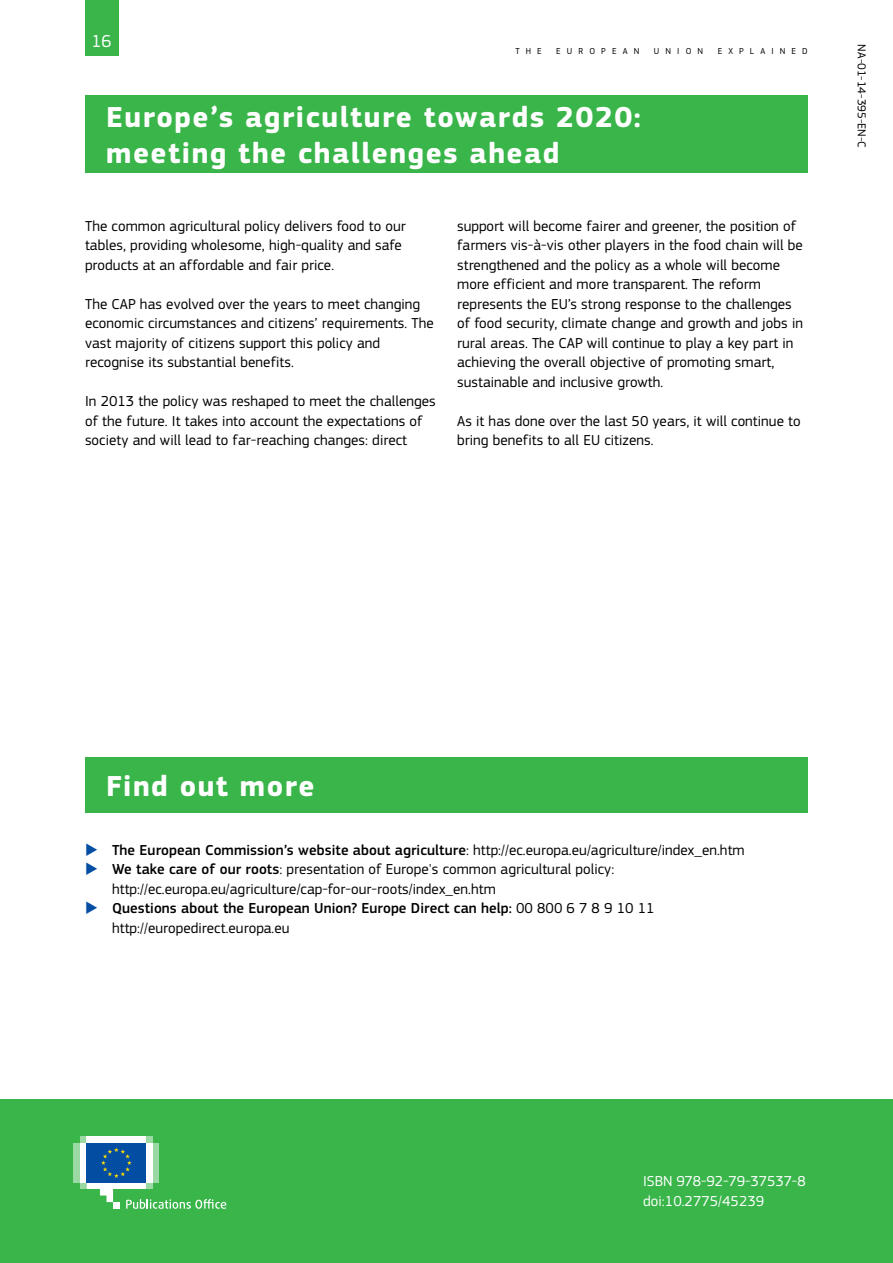
<style>
.page{position:relative;width:893px;height:1263px;background:#fff}
.page>*{position:absolute;margin:0;border:0;box-sizing:border-box;transform-origin:0 0}
.Heading01_neg{font:700 30px/36px "EC Square Sans Pro";letter-spacing:.05em;color:#fff}
.t1{font:18px "EC Square Sans Pro";color:#fff}
.BodyText{font:15px/19.5px "EC Square Sans Pro";letter-spacing:.005em;color:#000}
.t2{font:500 15px/19.5px "EC Square Sans Pro";letter-spacing:.005em;color:#000}
.BodyText-2{font:15px "EC Square Sans Pro";letter-spacing:-.005em;color:#fff}
.t3{font:12px "EC Square Sans Pro";color:#000}
.t4{font:9px "EC Square Sans Pro";letter-spacing:.68em;color:#000}
.s1{font-weight:400}
.s2{font-weight:500}
</style>
<div class="page">
<div style="left:85px;top:0;width:33px;height:55px;background:#39b54a"></div>
<div style="left:85px;top:757px;width:723px;height:55px;background:#39b54a"></div>
<div style="left:0;top:1099px;width:893px;height:164px;background:#39b54a"></div>
<svg style="left:80px;top:1182px;width:7px;height:7px"></svg>
<svg style="left:80px;top:1136px;width:72px;height:7px"></svg>
<div style="left:87px;top:1136px;width:59px;height:7px;background:#fff"></div>
<div style="left:146px;top:1143px;width:6px;height:39px;background:#fff"></div>
<div style="left:152px;top:1143px;width:7px;height:39px;background:#9bd9a4"></div>
<div style="left:80px;top:1143px;width:7px;height:39px;background:#fff"></div>
<div style="left:74px;top:1143px;width:6px;height:39px;background:#9bd9a4"></div>
<div style="left:87px;top:1143px;width:59px;height:39px;background:#034ea2"></div>
<svg style="left:87px;top:1147px;width:139px;height:62px"></svg>
<div style="left:85px;top:95px;width:723px;height:77px;background:#39b54a"></div>
<p class="t1" style="left:92px;top:30px;width:22px">16</p>
<p class="t4" style="left:515px;top:45px;width:28px">THE</p>
<p class="t4" style="left:556px;top:45px;width:85px">EUROPEAN</p>
<p class="t4" style="left:654px;top:45px;width:51px">UNION</p>
<p class="t4" style="left:718px;top:45px;width:92px">EXPLAINED</p>
<p class="t3" style="left:869px;top:44px;width:105px;rotate:90deg">NA-01-14-395-EN-C</p>
<p class="Heading01_neg" style="left:106px;top:100px;width:536px">Europe’s agriculture towards 2020: meeting the challenges ahead</p>
<p class="BodyText" style="left:85px;top:216px;width:322px">The common agricultural policy delivers food to our tables, providing wholesome, high-quality and safe products at an affordable and fair price.</p>
<p class="BodyText" style="left:85px;top:294px;width:350px">The CAP has evolved over the years to meet changing economic circumstances and citizens’ requirements. The vast majority of citizens support this policy and recognise its substantial benefits.</p>
<p class="BodyText" style="left:85px;top:392px;width:352px">In 2013 the policy was reshaped to meet the challenges of the future. It takes into account the expectations of society and will lead to far-reaching changes: direct</p>
<p class="BodyText" style="left:457px;top:216px;width:347px">support will become fairer and greener, the position of farmers vis-à-vis other players in the food chain will be strengthened and the policy as a whole will become more efficient and more transparent. The reform represents the EU’s strong response to the challenges of food security, climate change and growth and jobs in rural areas. The CAP will continue to play a key part in achieving the overall objective of promoting smart, sustainable and inclusive growth.</p>
<p class="BodyText" style="left:457px;top:411px;width:345px">As it has done over the last 50 years, it will continue to bring benefits to all EU citizens.</p>
<p class="Heading01_neg" style="left:106px;top:769px;width:210px">Find out more</p>
<p class="t2" style="left:112px;top:840px;width:634px">The European Commission’s website about agriculture<span class="s1">: http://ec.europa.eu/agriculture/index_en.htm</span></p>
<p class="BodyText" style="left:112px;top:860px;width:504px"><span class="s2">We take care of our roots</span>: presentation of Europe's common agricultural policy: http://ec.europa.eu/agriculture/cap-for-our-roots/index_en.htm</p>
<p class="t2" style="left:112px;top:899px;width:544px">Questions about the European Union? Europe Direct can help: <span class="s1">00 800 6 7 8 9 10 11 http://europedirect.europa.eu</span></p>
<p class="BodyText-2" style="left:643px;top:1173px;width:164px">ISBN 978-92-79-37537-8</p>
<p class="BodyText-2" style="left:643px;top:1192px;width:123px">doi:10.2775/45239</p>
</div>
